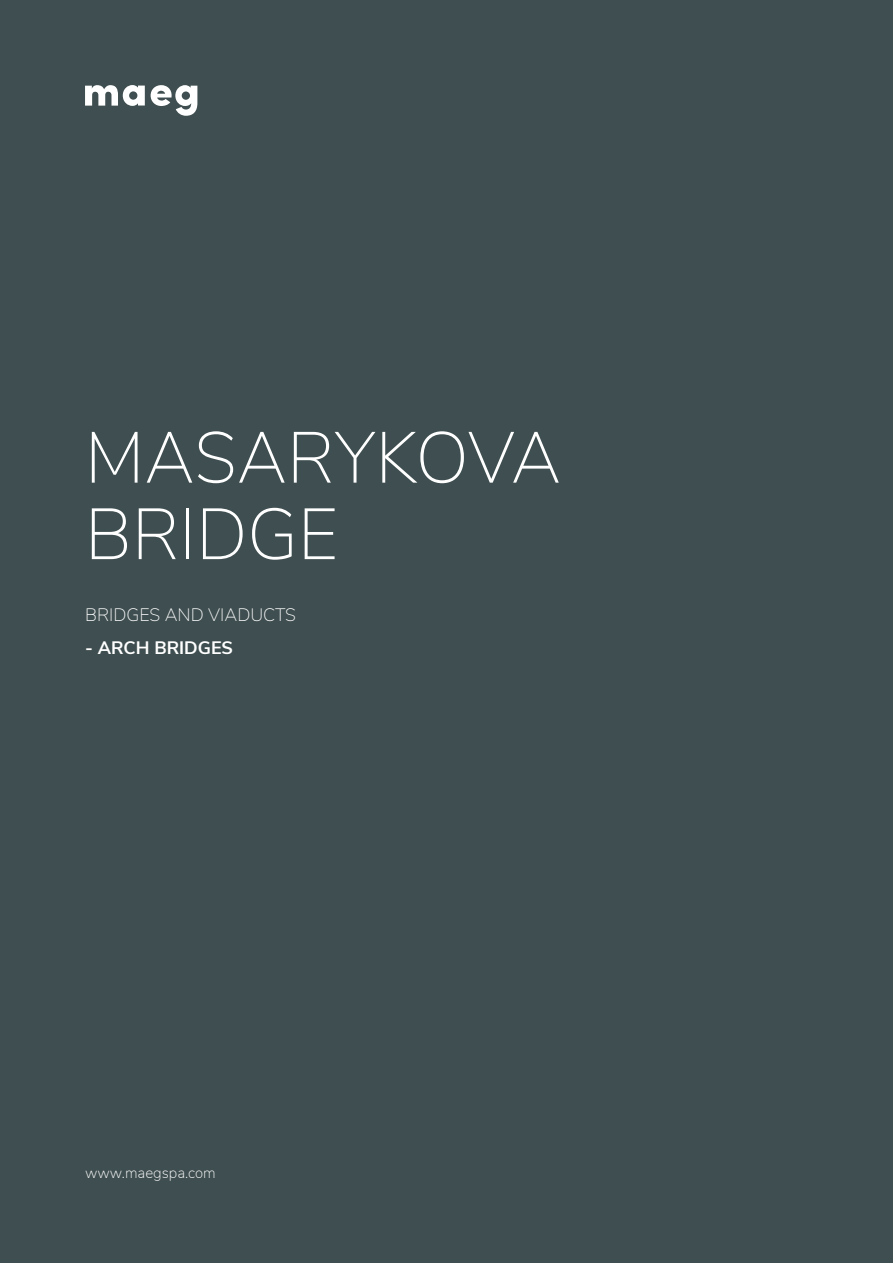
<style>
.page{position:relative;width:893px;height:1263px;background:#3f4e50}
.page>*{position:absolute;margin:0;border:0;box-sizing:border-box;transform-origin:0 0}
.t1{font:200 72px/76.5px "Nunito Sans";color:#fff}
.t2{font:200 18px "Nunito Sans";color:#fff}
.t3{font:700 18px "Nunito Sans";color:#fff}
.t4{font:200 15px "Nunito Sans";color:#fff}
</style>
<div class="page">
<svg style="left:85px;top:85px;width:60px;height:21px"></svg>
<svg style="left:151px;top:85px;width:46px;height:31px"></svg>
<h1 class="t1" style="left:85px;top:416px;width:478px">MASARYKOVA<br>BRIDGE</h1>
<p class="t2" style="left:85px;top:601px;width:213px">BRIDGES AND VIADUCTS</p>
<p class="t3" style="left:85px;top:634px;width:149px">- ARCH BRIDGES</p>
<p class="t4" style="left:85px;top:1162px;width:132px">www.maegspa.com</p>
</div>
